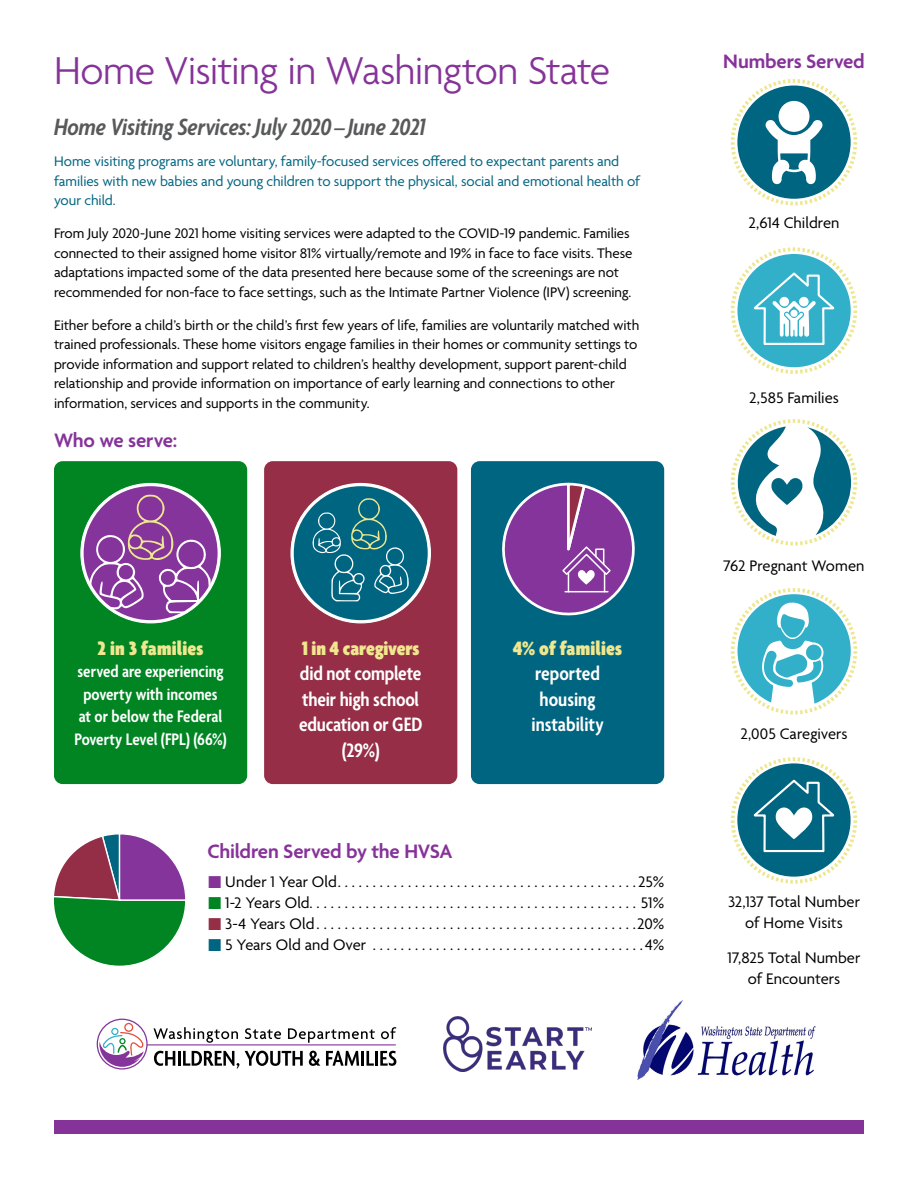
<style>
.page{position:relative;width:918px;height:1188px;background:#fff}
.page>*{position:absolute;margin:0;border:0;box-sizing:border-box;transform-origin:0 0}
.t1{font:300 42px "Agenda";letter-spacing:-.02em;color:#863399}
.t2{font:italic 600 condensed 25.5px "Agenda";letter-spacing:-.01em;color:#58595b}
.t3{font:600 condensed 21px/25.5px "Agenda";letter-spacing:-.005em;color:#fff;text-align:center}
.t4{font:600 21px "Agenda";letter-spacing:-.01em;color:#863399}
.t5{font:900 condensed 21px "Agenda";letter-spacing:-.005em;color:#f0e78f}
.t6{font:600 condensed 18px/22.5px "Agenda";color:#fff;text-align:center}
.t7{font:16.5px/21px "Agenda";color:#000;text-align:center}
.t8{font:15px/19.5px "Agenda";letter-spacing:-.005em;color:#000}
.t9{font:15px/19.5px "Agenda";letter-spacing:-.005em;color:#006580}
</style>
<div class="page">
<div style="left:54px;top:461px;width:193px;height:323px;background:#008522;border-radius:9px"></div>
<svg style="left:81px;top:483px;width:139px;height:140px"></svg>
<div style="left:264px;top:461px;width:193px;height:323px;background:#952e46;border-radius:9px"></div>
<svg style="left:291px;top:483px;width:139px;height:140px"></svg>
<div style="left:471px;top:461px;width:193px;height:323px;background:#006580;border-radius:9px"></div>
<svg style="left:502px;top:483px;width:133px;height:133px"></svg>
<svg style="left:54px;top:834px;width:132px;height:132px"></svg>
<div style="left:737px;top:86px;width:114px;height:113px;background:#006580;border-radius:50%"></div>
<div style="left:779px;top:101px;width:31px;height:31px;background:#fff;border-radius:50%"></div>
<svg style="left:765px;top:119px;width:58px;height:65px"></svg>
<div style="left:731px;top:79px;width:126px;height:126px;border:4px dashed #eee78f;border-radius:50%"></div>
<div style="left:737px;top:254px;width:114px;height:113px;background:#32afc9;border-radius:50%"></div>
<svg style="left:753px;top:269px;width:83px;height:76px"></svg>
<div style="left:731px;top:247px;width:126px;height:127px;border:4px dashed #eee78f;border-radius:50%"></div>
<svg style="left:733px;top:427px;width:118px;height:109px"></svg>
<div style="left:731px;top:419px;width:126px;height:127px;border:4px dashed #eee78f;border-radius:50%"></div>
<div style="left:738px;top:594px;width:113px;height:113px;background:#32afc9;border-radius:50%"></div>
<svg style="left:762px;top:599px;width:62px;height:111px"></svg>
<div style="left:731px;top:588px;width:126px;height:127px;border:4px dashed #eee78f;border-radius:50%"></div>
<div style="left:737px;top:763px;width:114px;height:114px;background:#006580;border-radius:50%"></div>
<svg style="left:753px;top:776px;width:83px;height:77px"></svg>
<div style="left:731px;top:757px;width:126px;height:127px;border:4px dashed #eee78f;border-radius:50%"></div>
<svg style="left:154px;top:1051px;width:21px;height:15px"></svg>
<hr style="left:178px;top:1051px;width:3px;height:15px;background:#000">
<svg style="left:183px;top:1051px;width:56px;height:18px"></svg>
<svg style="left:245px;top:1051px;width:58px;height:15px"></svg>
<svg style="left:309px;top:1051px;width:11px;height:15px"></svg>
<svg style="left:326px;top:1051px;width:33px;height:15px"></svg>
<hr style="left:361px;top:1051px;width:3px;height:15px;background:#000">
<svg style="left:366px;top:1051px;width:8px;height:15px"></svg>
<hr style="left:375px;top:1051px;width:3px;height:15px;background:#000">
<svg style="left:380px;top:1051px;width:16px;height:15px"></svg>
<hr style="left:147px;top:1044px;width:248px;height:1px;background:#84349a">
<svg style="left:154px;top:1027px;width:84px;height:16px"></svg>
<svg style="left:245px;top:1028px;width:36px;height:11px"></svg>
<svg style="left:288px;top:1028px;width:87px;height:15px"></svg>
<svg style="left:381px;top:1027px;width:15px;height:12px"></svg>
<div style="left:97px;top:1019px;width:51px;height:51px;border:1px solid #84349a;border-radius:50%"></div>
<div style="left:124px;top:1023px;width:9px;height:9px;border:1px solid #e54c39;border-radius:50%"></div>
<div style="left:111px;top:1028px;width:8px;height:7px;border:1px solid #32afc9;border-radius:50%"></div>
<svg style="left:99px;top:1031px;width:47px;height:36px"></svg>
<img style="left:443px;top:1016px;width:149px;height:55px">
<img style="left:638px;top:1000px;width:178px;height:79px">
<div style="left:54px;top:1120px;width:810px;height:13px;background:#863399"></div>
<h1 class="t1" style="left:54px;top:48px;width:558px">Home Visiting in Washington State</h1>
<h2 class="t2" style="left:54px;top:113px;width:373px">Home Visiting Services: July 2020– June 2021</h2>
<p class="t9" style="left:54px;top:153px;width:588px">Home visiting programs are voluntary, family-focused services offered to expectant parents and families with new babies and young children to support the physical, social and emotional health of your child.</p>
<p class="t8" style="left:54px;top:225px;width:580px">From July 2020-June 2021 home visiting services were adapted to the COVID-19 pandemic. Families connected to their assigned home visitor 81% virtually/remote and 19% in face to face visits. These adaptations impacted some of the data presented here because some of the screenings are not recommended for non-face to face settings, such as the Intimate Partner Violence (IPV) screening.</p>
<p class="t8" style="left:54px;top:316px;width:587px">Either before a child’s birth or the child’s first few years of life, families are voluntarily matched with trained professionals. These home visitors engage families in their homes or community settings to provide information and support related to children’s healthy development, support parent-child relationship and provide information on importance of early learning and connections to other information, services and supports in the community.</p>
<h3 class="t4" style="left:54px;top:429px;width:125px">Who we serve:</h3>
<h3 class="t5" style="left:98px;top:637px;width:107px">2 in 3 families</h3>
<p class="t6" style="left:74px;top:662px;width:154px">served are experiencing poverty with incomes<br>at or below the Federal<br>Poverty Level (FPL) (66%)</p>
<h3 class="t5" style="left:302px;top:637px;width:119px">1 in 4 caregivers</h3>
<h3 class="t3" style="left:299px;top:662px;width:125px">did not complete their high school education or GED (29%)</h3>
<h3 class="t5" style="left:513px;top:637px;width:111px">4% of families</h3>
<h3 class="t3" style="left:531px;top:662px;width:74px">reported housing instability</h3>
<h3 class="t4" style="left:207px;top:840px;width:247px">Children Served by the HVSA</h3>
<p class="t7" style="left:225px;top:872px;width:113px">Under 1 Year Old</p>
<p class="t7" style="left:638px;top:872px;width:27px">25%</p>
<p class="t7" style="left:225px;top:893px;width:86px">1-2 Years Old</p>
<p class="t7" style="left:641px;top:893px;width:25px">51%</p>
<p class="t7" style="left:225px;top:914px;width:91px">3-4 Years Old</p>
<p class="t7" style="left:637px;top:914px;width:29px">20%</p>
<p class="t7" style="left:225px;top:935px;width:142px">5 Years Old and Over</p>
<p class="t7" style="left:645px;top:935px;width:21px">4%</p>
<h3 class="t4" style="left:723px;top:50px;width:143px">Numbers Served</h3>
<p class="t7" style="left:749px;top:213px;width:92px">2,614 Children</p>
<p class="t7" style="left:749px;top:388px;width:91px">2,585 Families</p>
<p class="t7" style="left:724px;top:556px;width:142px">762 Pregnant Women</p>
<p class="t7" style="left:740px;top:724px;width:109px">2,005 Caregivers</p>
<p class="t7" style="left:728px;top:892px;width:134px">32,137 Total Number of Home Visits</p>
<p class="t7" style="left:728px;top:948px;width:134px">17,825 Total Number of Encounters</p>
</div>
